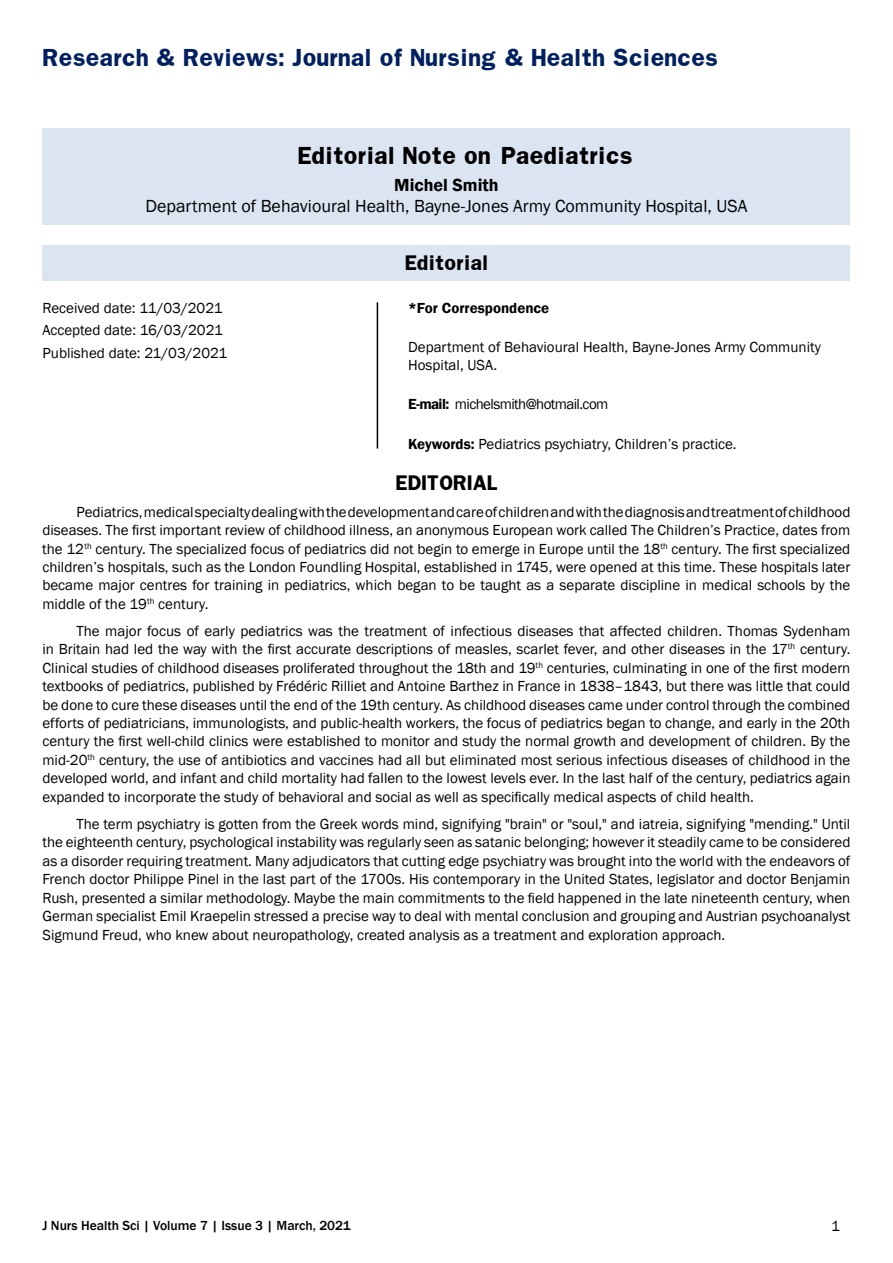
<style>
.page{position:relative;width:893px;height:1263px;background:#fff}
.page>*{position:absolute;margin:0;border:0;box-sizing:border-box;transform-origin:0 0}
.t1{font:700 21px "Franklin";color:#002060}
.t2{font:700 21px "Franklin";color:#000}
.t3{font:18px "Franklin Gothic";color:#000}
.t4{font:700 18px "Franklin";color:#000}
.t5{font:600 18px "Franklin Gothic";color:#000}
.t6{font:15px/18.5px "Franklin Gothic";color:#000;text-align:justify}
.t7{font:15px "Franklin Gothic";letter-spacing:-.04em;color:#000}
.t8{font:600 15px "Franklin Gothic";color:#000}
.t9{font:500 13.5px "Franklin Gothic";color:#000}
.s1{font-weight:600}
</style>
<div class="page">
<div style="left:43px;top:128px;width:807px;height:97px;background:#dbe5f1"></div>
<div style="left:43px;top:246px;width:807px;height:35px;background:#dbe5f1"></div>
<hr style="left:377px;top:302px;width:1px;height:146px;background:#000">
<h1 class="t1" style="left:43px;top:43px;width:677px">Research &amp; Reviews: Journal of Nursing &amp; Health Sciences</h1>
<h1 class="t2" style="left:297px;top:141px;width:337px">Editorial Note on Paediatrics</h1>
<p class="t5" style="left:394px;top:174px;width:106px">Michel Smith</p>
<p class="t3" style="left:145px;top:195px;width:603px">Department of Behavioural Health, Bayne-Jones Army Community Hospital, USA</p>
<p class="t4" style="left:404px;top:250px;width:86px">Editorial</p>
<p class="t6" style="left:43px;top:297px;width:186px;line-height:22.5px;text-align:left">Received date: 11/03/2021<br>Accepted date: 16/03/2021<br>Published date: 21/03/2021</p>
<p class="t8" style="left:408px;top:299px;width:143px">*For Correspondence</p>
<p class="t6" style="left:408px;top:338px;width:414px;line-height:18px">Department of Behavioural Health, Bayne-Jones Army Community<br>Hospital, USA.</p>
<p class="t7" style="left:408px;top:395px;width:202px"><span class="s1">E-mail:</span> michelsmith@hotmail.com</p>
<p class="t6" style="left:408px;top:435px;width:330px"><span class="s1">Keywords:</span> Pediatrics psychiatry, Children’s practice.</p>
<p class="t4" style="left:395px;top:470px;width:104px">EDITORIAL</p>
<p class="t6" style="left:42px;top:503px;width:810px;text-indent:34px">Pediatrics, medical specialty dealing with the development and care of children and with thediagnosisandtreatmentofchildhood diseases. The first important review of childhood illness, an anonymous European work called The Children’s Practice, dates from the 12<sup>th</sup> century. The specialized focus of pediatrics did not begin to emerge in Europe until the 18<sup>th</sup> century. The first specialized children’s hospitals, such as the London Foundling Hospital, established in 1745, were opened at this time. These hospitals later became major centres for training in pediatrics, which began to be taught as a separate discipline in medical schools by the middle of the 19<sup>th</sup> century.</p>
<p class="t6" style="left:42px;top:622px;width:809px;text-indent:34px">The major focus of early pediatrics was the treatment of infectious diseases that affected children. Thomas Sydenham in Britain had led the way with the first accurate descriptions of measles, scarlet fever, and other diseases in the 17<sup>th</sup> century.<br>Clinical studies of childhood diseases proliferated throughout the 18th and 19<sup>th</sup> centuries, culminating in one of the first modern textbooks of pediatrics, published by Frédéric Rilliet and Antoine Barthez in France in 1838–1843, but there was little that could be done to cure these diseases until the end of the 19th century. As childhood diseases came under control through the combined efforts of pediatricians, immunologists, and public-health workers, the focus of pediatrics began to change, and early in the 20th century the first well-child clinics were established to monitor and study the normal growth and development of children. By the mid-20<sup>th</sup> century, the use of antibiotics and vaccines had all but eliminated most serious infectious diseases of childhood in the developed world, and infant and child mortality had fallen to the lowest levels ever. In the last half of the century, pediatrics again expanded to incorporate the study of behavioral and social as well as specifically medical aspects of child health.</p>
<p class="t6" style="left:43px;top:815px;width:809px;text-indent:34px">The term psychiatry is gotten from the Greek words mind, signifying "brain" or "soul," and iatreia, signifying "mending." Until the eighteenth century, psychological instability was regularly seen as satanic belonging; however it steadily came to be considered as a disorder requiring treatment. Many adjudicators that cutting edge psychiatry was brought into the world with the endeavors of French doctor Philippe Pinel in the last part of the 1700s. His contemporary in the United States, legislator and doctor Benjamin Rush, presented a similar methodology. Maybe the main commitments to the field happened in the late nineteenth century, when German specialist Emil Kraepelin stressed a precise way to deal with mental conclusion and grouping and Austrian psychoanalyst Sigmund Freud, who knew about neuropathology, created analysis as a treatment and exploration approach.</p>
<p class="t9" style="left:43px;top:1217px;width:310px">J Nurs Health Sci | Volume 7 | Issue 3 | March, 2021</p>
<p class="t6" style="left:831px;top:1217px;width:10px">1</p>
</div>
